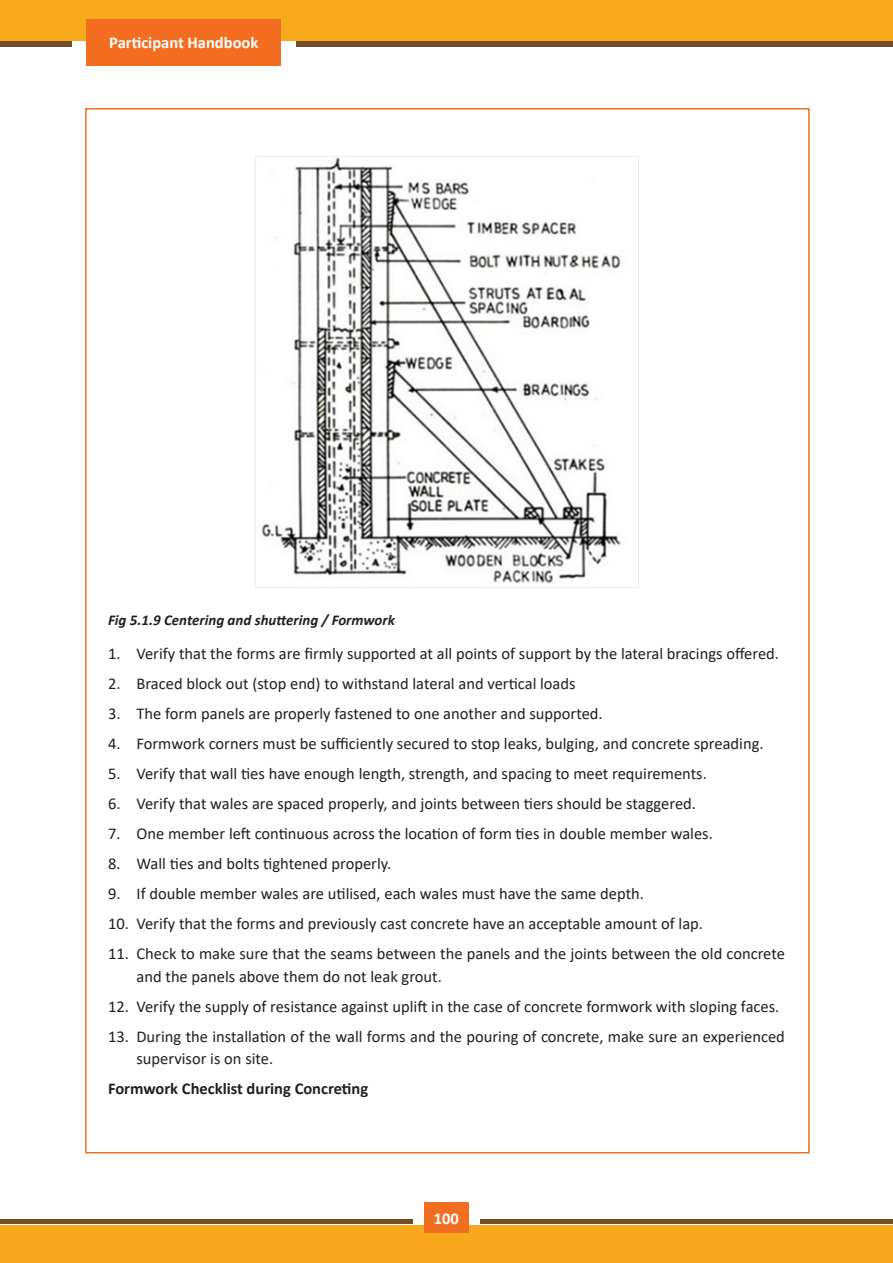
<style>
.page{position:relative;width:893px;height:1263px;background:#fff}
.page>*{position:absolute;margin:0;border:0;box-sizing:border-box;transform-origin:0 0}
.t1{font:16.5px/22.5px "Calibri";color:#231f20}
.t2{font:700 16.5px "Calibri";color:#231f20}
.t3{font:700 16.5px "Calibri";color:#fff}
.t4{font:italic 700 15px "Calibri";color:#231f20}
</style>
<div class="page">
<div style="left:0;top:1225px;width:893px;height:38px;background:#f7a81c"></div>
<hr style="left:481px;top:1219px;width:412px;height:4px;background:#744c27">
<hr style="left:0;top:1219px;width:413px;height:4px;background:#744c27">
<svg style="left:0;top:40px;width:72px;height:6px"></svg>
<svg style="left:296px;top:40px;width:597px;height:6px;background:#895b25"></svg>
<div style="left:0;top:0;width:893px;height:40px;background:#f7aa1b"></div>
<div style="left:87px;top:19px;width:194px;height:46px;background:#f36e21"></div>
<div style="left:424px;top:1202px;width:44px;height:30px;background:#f36e21"></div>
<img style="left:255px;top:156px;width:384px;height:431px">
<p class="t3" style="left:109px;top:31px;width:151px">Participant Handbook</p>
<p class="t4" style="left:108px;top:609px;width:288px">Fig 5.1.9 Centering and shuttering / Formwork</p>
<p class="t1" style="left:108px;top:642px;width:673px">1. Verify that the forms are firmly supported at all points of support by the lateral bracings offered.</p>
<p class="t1" style="left:108px;top:672px;width:469px">2. Braced block out (stop end) to withstand lateral and vertical loads</p>
<p class="t1" style="left:108px;top:702px;width:496px">3. The form panels are properly fastened to one another and supported.</p>
<p class="t1" style="left:108px;top:732px;width:657px">4. Formwork corners must be sufficiently secured to stop leaks, bulging, and concrete spreading.</p>
<p class="t1" style="left:108px;top:762px;width:600px">5. Verify that wall ties have enough length, strength, and spacing to meet requirements.</p>
<p class="t1" style="left:108px;top:792px;width:589px">6. Verify that wales are spaced properly, and joints between tiers should be staggered.</p>
<p class="t1" style="left:108px;top:822px;width:606px">7. One member left continuous across the location of form ties in double member wales.</p>
<p class="t1" style="left:108px;top:852px;width:285px">8. Wall ties and bolts tightened properly.</p>
<p class="t1" style="left:108px;top:882px;width:537px">9. If double member wales are utilised, each wales must have the same depth.</p>
<p class="t1" style="left:108px;top:912px;width:597px">10. Verify that the forms and previously cast concrete have an acceptable amount of lap.</p>
<p class="t1" style="left:136px;top:942px;width:650px;text-indent:-28px">11. Check to make sure that the seams between the panels and the joints between the old concrete and the panels above them do not leak grout.</p>
<p class="t1" style="left:108px;top:994px;width:673px">12. Verify the supply of resistance against uplift in the case of concrete formwork with sloping faces.</p>
<p class="t1" style="left:136px;top:1024px;width:650px;text-indent:-28px">13. During the installation of the wall forms and the pouring of concrete, make sure an experienced supervisor is on site.</p>
<p class="t2" style="left:108px;top:1077px;width:262px">Formwork Checklist during Concreting</p>
<p class="t3" style="left:434px;top:1206px;width:27px">100</p>
</div>
